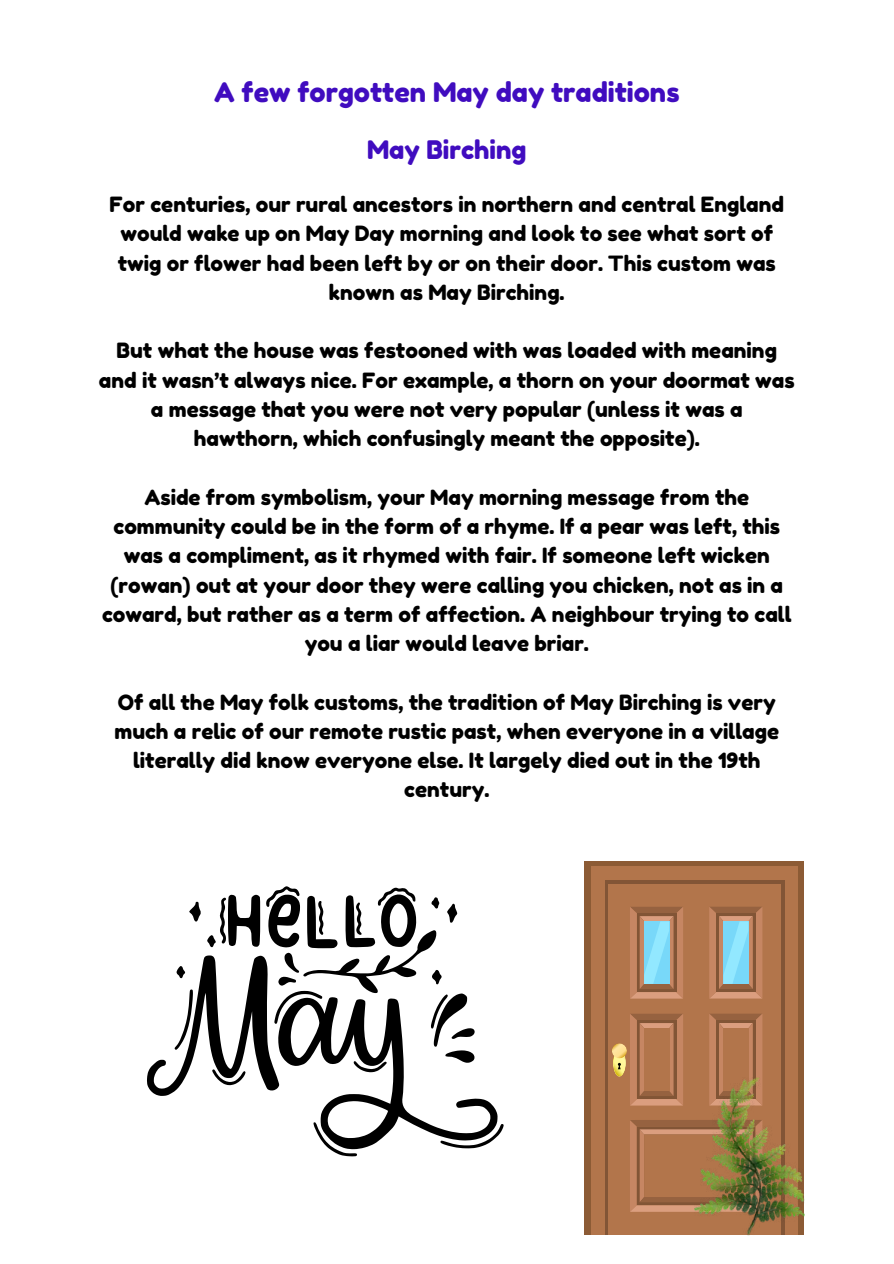
<style>
.page{position:relative;width:894px;height:1264px;background:#fff}
.page>*{position:absolute;margin:0;border:0;box-sizing:border-box;transform-origin:0 0}
.t1{font:27px "Fredoka One";color:#400cbf}
.t2{font:25.5px "Fredoka One";color:#400cbf}
.t3{font:21px/29.2px "Fredoka One";color:#000;text-align:center}
</style>
<div class="page">
<div style="left:584px;top:861px;width:219px;height:373px;background:#8c5b35"></div>
<div style="left:591px;top:867px;width:206px;height:367px;background:#b2754b"></div>
<svg style="left:605px;top:881px;width:179px;height:353px;background:#885939"></svg>
<div style="left:608px;top:885px;width:172px;height:349px;background:#b2754b"></div>
<svg style="left:709px;top:1014px;width:53px;height:63px;background:#b17755"></svg>
<div style="left:723px;top:1028px;width:25px;height:62px;background:#b2754b"></div>
<svg style="left:612px;top:1014px;width:71px;height:91px"></svg>
<svg style="left:630px;top:1120px;width:64px;height:91px"></svg>
<svg style="left:630px;top:907px;width:53px;height:91px;background:#a29b8f"></svg>
<svg style="left:709px;top:907px;width:53px;height:91px;background:#a29b8f"></svg>
<img style="left:694px;top:1077px;width:110px;height:158px">
<svg style="left:147px;top:886px;width:356px;height:270px"></svg>
<p class="t1" style="left:214px;top:75px;width:467px">A few forgotten May day traditions</p>
<p class="t2" style="left:367px;top:134px;width:161px">May Birching</p>
<p class="t3" style="left:109px;top:190px;width:675px">For centuries, our rural ancestors in northern and central England would wake up on May Day morning and look to see what sort of twig or flower had been left by or on their door. This custom was known as May Birching.</p>
<p class="t3" style="left:99px;top:336px;width:697px">But what the house was festooned with was loaded with meaning and it wasn’t always nice. For example, a thorn on your doormat was a message that you were not very popular (unless it was a hawthorn, which confusingly meant the opposite).</p>
<p class="t3" style="left:102px;top:482px;width:691px">Aside from symbolism, your May morning message from the community could be in the form of a rhyme. If a pear was left, this was a compliment, as it rhymed with fair. If someone left wicken (rowan) out at your door they were calling you chicken, not as in a coward, but rather as a term of affection. A neighbour trying to call you a liar would leave briar.</p>
<p class="t3" style="left:114px;top:687px;width:666px">Of all the May folk customs, the tradition of May Birching is very much a relic of our remote rustic past, when everyone in a village literally did know everyone else. It largely died out in the 19th century.</p>
</div>
